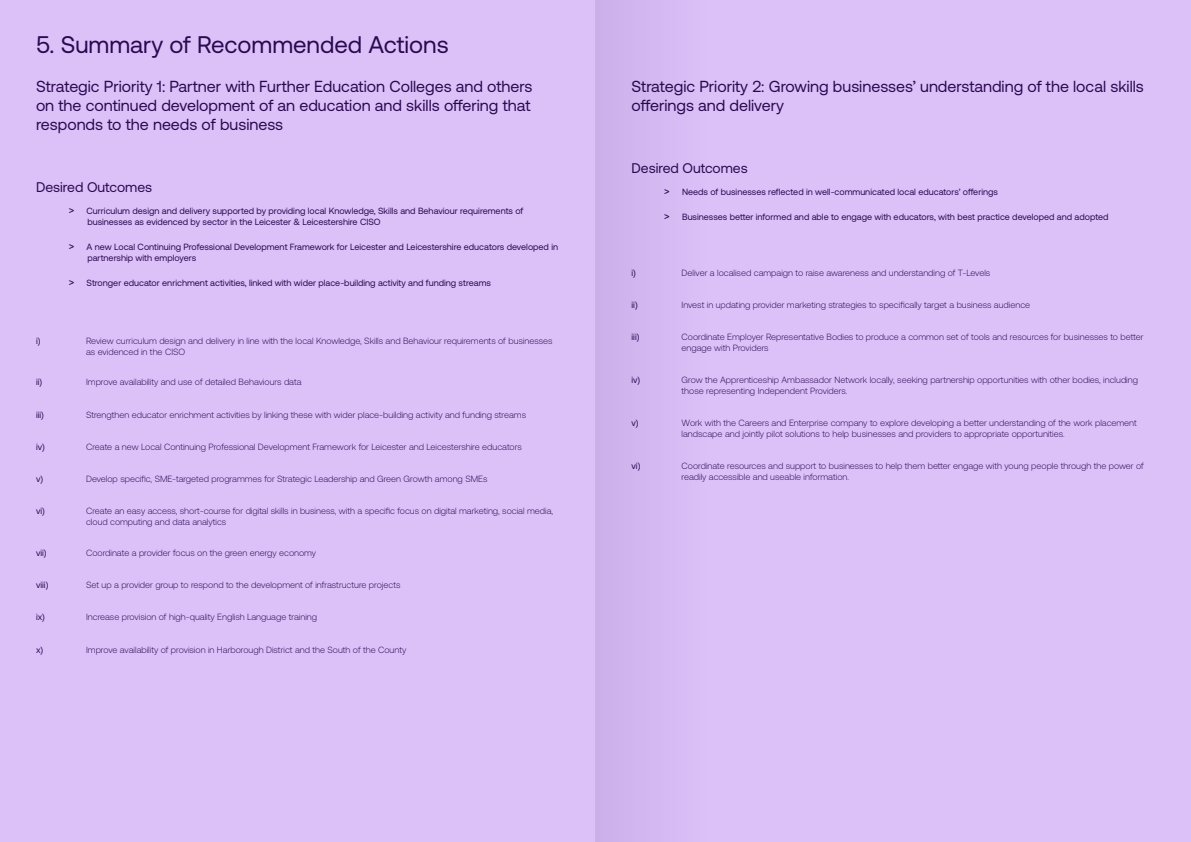
<style>
.page{position:relative;width:1191px;height:842px;background:#fff}
.page>*{position:absolute;margin:0;border:0;box-sizing:border-box;transform-origin:0 0}
.t1{font:24px "Aeonik";color:#2b0950}
.t2{font:16px/19.2px "Aeonik";color:#2b0950}
.t3{font:14px "Aeonik";color:#2b0950}
.t4{font:300 9px/10.8px "Aeonik";color:#2b0950}
.t5{font:9px "Aeonik";color:#2b0950}
.s1{font-size:12px}
</style>
<div class="page">
<div style="left:0;top:0;width:595px;height:842px;background:#dcc1f9"></div>
<div style="left:595px;top:0;width:596px;height:842px;background:#dcc1f9"></div>
<div style="left:595px;top:0;width:114px;height:842px;background:#d3b8f1"></div>
<p class="t1" style="left:36px;top:31px;width:414px">5. Summary of Recommended Actions</p>
<p class="t2" style="left:36px;top:77px;width:498px">Strategic Priority 1: Partner with Further Education Colleges and others on the continued development of an education and skills offering that responds to the needs of business</p>
<p class="t3" style="left:36px;top:179px;width:118px">Desired Outcomes</p>
<p class="t5" style="left:68px;top:206px;width:456px"><span class="s1">&gt;</span> Curriculum design and delivery supported by providing local Knowledge, Skills and Behaviour requirements of</p>
<p class="t5" style="left:87px;top:217px;width:295px">businesses as evidenced by sector in the Leicester &amp; Leicestershire CISO</p>
<p class="t5" style="left:68px;top:242px;width:491px"><span class="s1">&gt;</span> A new Local Continuing Professional Development Framework for Leicester and Leicestershire educators developed in</p>
<p class="t5" style="left:87px;top:253px;width:110px">partnership with employers</p>
<p class="t5" style="left:68px;top:278px;width:424px"><span class="s1">&gt;</span> Stronger educator enrichment activities, linked with wider place-building activity and funding streams</p>
<p class="t4" style="left:86px;top:335px;width:468px">Review curriculum design and delivery in line with the local Knowledge, Skills and Behaviour requirements of businesses as evidenced in the CISO</p>
<p class="t5" style="left:36px;top:336px;width:6px">i)</p>
<p class="t5" style="left:36px;top:377px;width:8px">ii)</p>
<p class="t4" style="left:86px;top:377px;width:217px">Improve availability and use of detailed Behaviours data</p>
<p class="t5" style="left:36px;top:409px;width:9px">iii)</p>
<p class="t4" style="left:86px;top:409px;width:441px">Strengthen educator enrichment activities by linking these with wider place-building activity and funding streams</p>
<p class="t5" style="left:36px;top:442px;width:10px">iv)</p>
<p class="t4" style="left:86px;top:441px;width:437px">Create a new Local Continuing Professional Development Framework for Leicester and Leicestershire educators</p>
<p class="t5" style="left:36px;top:474px;width:9px">v)</p>
<p class="t4" style="left:86px;top:473px;width:403px">Develop specific, SME-targeted programmes for Strategic Leadership and Green Growth among SMEs</p>
<p class="t4" style="left:86px;top:506px;width:468px">Create an easy access, short-course for digital skills in business, with a specific focus on digital marketing, social media, cloud computing and data analytics</p>
<p class="t5" style="left:36px;top:506px;width:10px">vi)</p>
<p class="t5" style="left:36px;top:548px;width:12px">vii)</p>
<p class="t4" style="left:86px;top:547px;width:232px">Coordinate a provider focus on the green energy economy</p>
<p class="t5" style="left:36px;top:580px;width:14px">viii)</p>
<p class="t4" style="left:86px;top:579px;width:316px">Set up a provider group to respond to the development of infrastructure projects</p>
<p class="t5" style="left:36px;top:612px;width:10px">ix)</p>
<p class="t4" style="left:86px;top:612px;width:232px">Increase provision of high-quality English Language training</p>
<p class="t5" style="left:36px;top:644px;width:9px">x)</p>
<p class="t4" style="left:86px;top:644px;width:322px">Improve availability of provision in Harborough District and the South of the County</p>
<p class="t2" style="left:631px;top:77px;width:514px">Strategic Priority 2: Growing businesses’ understanding of the local skills offerings and delivery</p>
<p class="t3" style="left:631px;top:160px;width:118px">Desired Outcomes</p>
<p class="t5" style="left:664px;top:187px;width:335px"><span class="s1">&gt;</span> Needs of businesses reflected in well-communicated local educators’ offerings</p>
<p class="t5" style="left:664px;top:212px;width:446px"><span class="s1">&gt;</span> Businesses better informed and able to engage with educators, with best practice developed and adopted</p>
<p class="t5" style="left:631px;top:268px;width:6px">i)</p>
<p class="t4" style="left:681px;top:268px;width:310px">Deliver a localised campaign to raise awareness and understanding of T-Levels</p>
<p class="t5" style="left:631px;top:300px;width:8px">ii)</p>
<p class="t4" style="left:681px;top:300px;width:350px">Invest in updating provider marketing strategies to specifically target a business audience</p>
<p class="t4" style="left:681px;top:332px;width:463px">Coordinate Employer Representative Bodies to produce a common set of tools and resources for businesses to better engage with Providers</p>
<p class="t5" style="left:631px;top:332px;width:9px">iii)</p>
<p class="t5" style="left:631px;top:375px;width:10px">iv)</p>
<p class="t4" style="left:681px;top:375px;width:458px">Grow the Apprenticeship Ambassador Network locally, seeking partnership opportunities with other bodies, including those representing Independent Providers.</p>
<p class="t5" style="left:631px;top:418px;width:9px">v)</p>
<p class="t4" style="left:681px;top:418px;width:457px">Work with the Careers and Enterprise company to explore developing a better understanding of the work placement landscape and jointly pilot solutions to help businesses and providers to appropriate opportunities.</p>
<p class="t5" style="left:631px;top:461px;width:10px">vi)</p>
<p class="t4" style="left:681px;top:461px;width:464px">Coordinate resources and support to businesses to help them better engage with young people through the power of readily accessible and useable information.</p>
</div>
